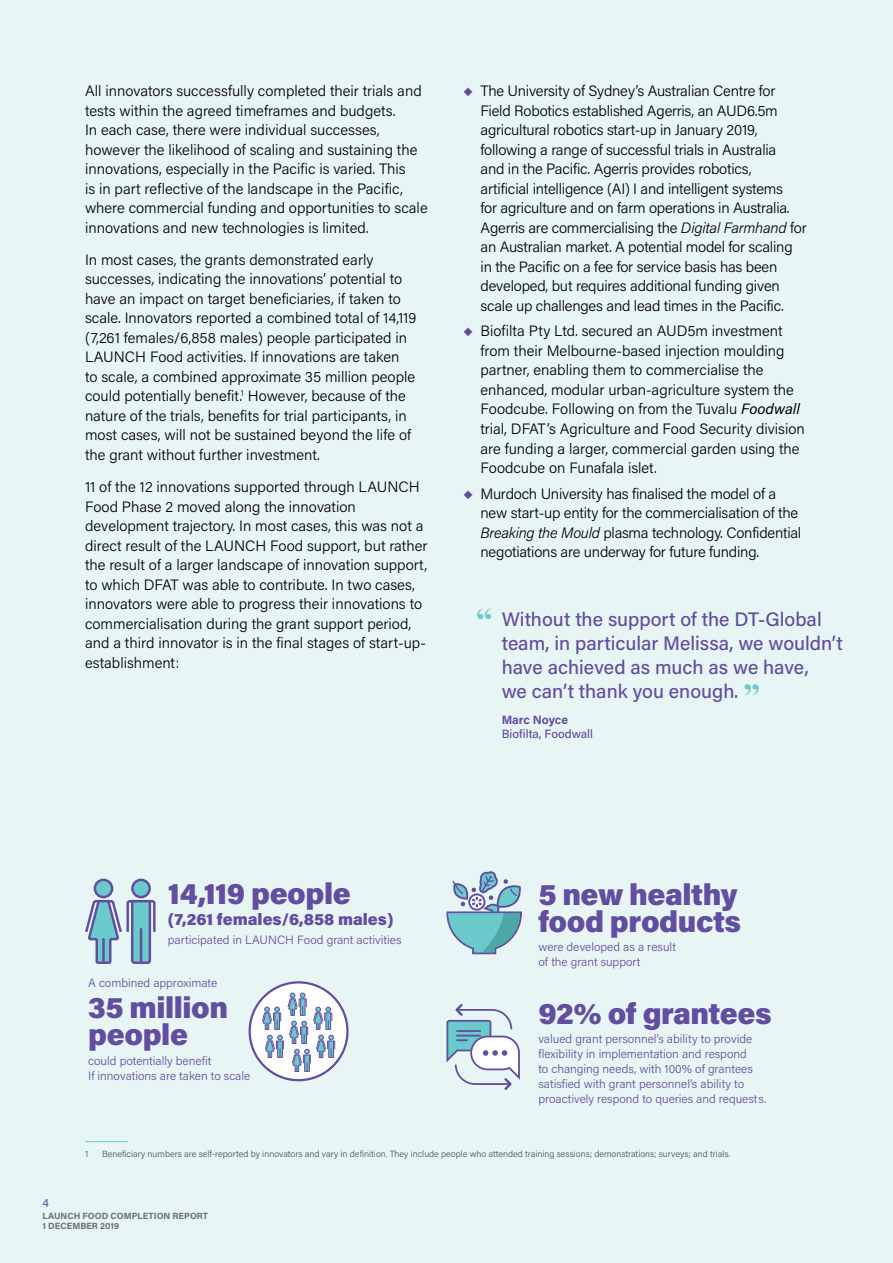
<style>
.page{position:relative;width:893px;height:1263px;background:#e7f5f4}
.page>*{position:absolute;margin:0;border:0;box-sizing:border-box;transform-origin:0 0}
.t1{font:900 30px/27px "Acumin Pro";letter-spacing:-.015em;color:#634da0}
.t2{font:500 19.5px/24px "Acumin Pro";color:#634da0}
.t3{font:900 16.5px "Acumin Pro";color:#634da0}
.t4{font:300 15px/19.5px "Acumin Pro";color:#000}
.t5{font:300 12px/15px "Acumin Pro";color:#634da0}
.t6{font:500 12px "Acumin Pro";color:#634da0}
.t7{font:700 12px "Acumin Pro";letter-spacing:-.005em;color:#634da0}
.t8{font:12px "Acumin Pro";color:#634da0}
.t9{font:300 9px "Acumin Pro";color:#4d4d4f}
.t10{font:700 9px/9.8px "Acumin Pro";color:#6d6e71}
.s1{color:#634da0}
.s2{font-style:italic}
.s3{font-weight:400;font-style:italic}
.s4{font-family:"Times New Roman";font-weight:700;font-size:33px;color:#6ac9cb}
</style>
<div class="page">
<hr style="left:85px;top:1141px;width:43px;height:1px;background:#6ac9cb">
<svg style="left:446px;top:871px;width:76px;height:83px"></svg>
<svg style="left:446px;top:1004px;width:74px;height:86px"></svg>
<svg style="left:85px;top:878px;width:71px;height:86px"></svg>
<svg style="left:250px;top:982px;width:97px;height:98px;background:#eeebf4"></svg>
<div style="left:249px;top:981px;width:100px;height:100px;border:2px solid #634da0;border-radius:50%"></div>
<svg style="left:262px;top:993px;width:73px;height:79px;background:#c7d0e2"></svg>
<p class="t4" style="left:85px;top:80px;width:344px">All innovators successfully completed their trials and tests within the agreed timeframes and budgets.<br>In each case, there were individual successes, however the likelihood of scaling and sustaining the innovations, especially in the Pacific is varied. This<br>is in part reflective of the landscape in the Pacific, where commercial funding and opportunities to scale innovations and new technologies is limited.</p>
<p class="t4" style="left:85px;top:249px;width:333px">In most cases, the grants demonstrated early successes, indicating the innovations’ potential to have an impact on target beneficiaries, if taken to scale. Innovators reported a combined total of 14,119 (7,261 females/6,858 males) people participated in LAUNCH Food activities. If innovations are taken<br>to scale, a combined approximate 35 million people could potentially benefit.<sup>1</sup> However, because of the nature of the trials, benefits for trial participants, in most cases, will not be sustained beyond the life of the grant without further investment.</p>
<p class="t4" style="left:85px;top:477px;width:344px">11 of the 12 innovations supported through LAUNCH Food Phase 2 moved along the innovation development trajectory. In most cases, this was not a direct result of the LAUNCH Food support, but rather the result of a larger landscape of innovation support, to which DFAT was able to contribute. In two cases, innovators were able to progress their innovations to commercialisation during the grant support period, and a third innovator is in the final stages of start-up&shy;establishment:</p>
<p class="t4" style="left:480px;top:80px;width:328px;text-indent:-17px"><span class="s1">◆</span> The University of Sydney’s Australian Centre for Field Robotics established Agerris, an AUD6.5m agricultural robotics start-up in January 2019, following a range of successful trials in Australia<br>and in the Pacific. Agerris provides robotics,<br>artificial intelligence (AI) I and intelligent systems<br>for agriculture and on farm operations in Australia.<br>Agerris are commercialising the <span class="s2">Digital Farmhand</span> for an Australian market. A potential model for scaling in the Pacific on a fee for service basis has been developed, but requires additional funding given scale up challenges and lead times in the Pacific.</p>
<p class="t4" style="left:480px;top:321px;width:326px;text-indent:-17px"><span class="s1">◆</span> Biofilta Pty Ltd. secured an AUD5m investment from their Melbourne-based injection moulding partner, enabling them to commercialise the enhanced, modular urban-agriculture system the Foodcube. Following on from the Tuvalu <span class="s3">Foodwall </span>trial, DFAT’s Agriculture and Food Security division are funding a larger, commercial garden using the Foodcube on Funafala islet.</p>
<p class="t4" style="left:480px;top:483px;width:322px;text-indent:-17px"><span class="s1">◆</span> Murdoch University has finalised the model of a new start-up entity for the commercialisation of the <span class="s2">Breaking the Mould</span> plasma technology. Confidential negotiations are underway for future funding.</p>
<h2 class="t2" style="left:502px;top:607px;width:343px;text-indent:-26px"><span class="s4">“</span> Without the support of the DT-Global team, in particular Melissa, we wouldn’t have achieved as much as we have,<br>we can’t thank you enough. <span class="s4">ˮ</span></h2>
<p class="t7" style="left:502px;top:712px;width:68px">Marc Noyce</p>
<p class="t6" style="left:502px;top:725px;width:93px">Biofilta, Foodwall</p>
<h1 class="t1" style="left:168px;top:878px;width:184px">14,119 people</h1>
<p class="t3" style="left:168px;top:908px;width:227px">(7,261 females/6,858 males)</p>
<p class="t5" style="left:168px;top:932px;width:235px">participated in LAUNCH Food grant activities</p>
<p class="t5" style="left:88px;top:975px;width:131px">A combined approximate</p>
<h1 class="t1" style="left:88px;top:993px;width:142px">35 million people</h1>
<p class="t5" style="left:88px;top:1052px;width:164px">could potentially benefit<br>If innovations are taken to scale</p>
<h1 class="t1" style="left:538px;top:880px;width:204px">5 new healthy food products</h1>
<p class="t5" style="left:538px;top:939px;width:139px">were developed as a result of the grant support</p>
<h1 class="t1" style="left:538px;top:999px;width:235px">92% of grantees</h1>
<p class="t5" style="left:538px;top:1031px;width:229px">valued grant personnel’s ability to provide flexibility in implementation and respond<br>to changing needs, with 100% of grantees satisfied with grant personnel’s ability to proactively respond to queries and requests.</p>
<p class="t9" style="left:85px;top:1147px;width:5px">1</p>
<p class="t9" style="left:102px;top:1147px;width:630px">Beneficiary numbers are self-reported by innovators and vary in definition. They include people who attended training sessions; demonstrations; surveys; and trials.</p>
<p class="t8" style="left:43px;top:1195px;width:8px">4</p>
<p class="t10" style="left:43px;top:1211px;width:167px">LAUNCH FOOD COMPLETION REPORT<br>1 DECEMBER 2019</p>
</div>
